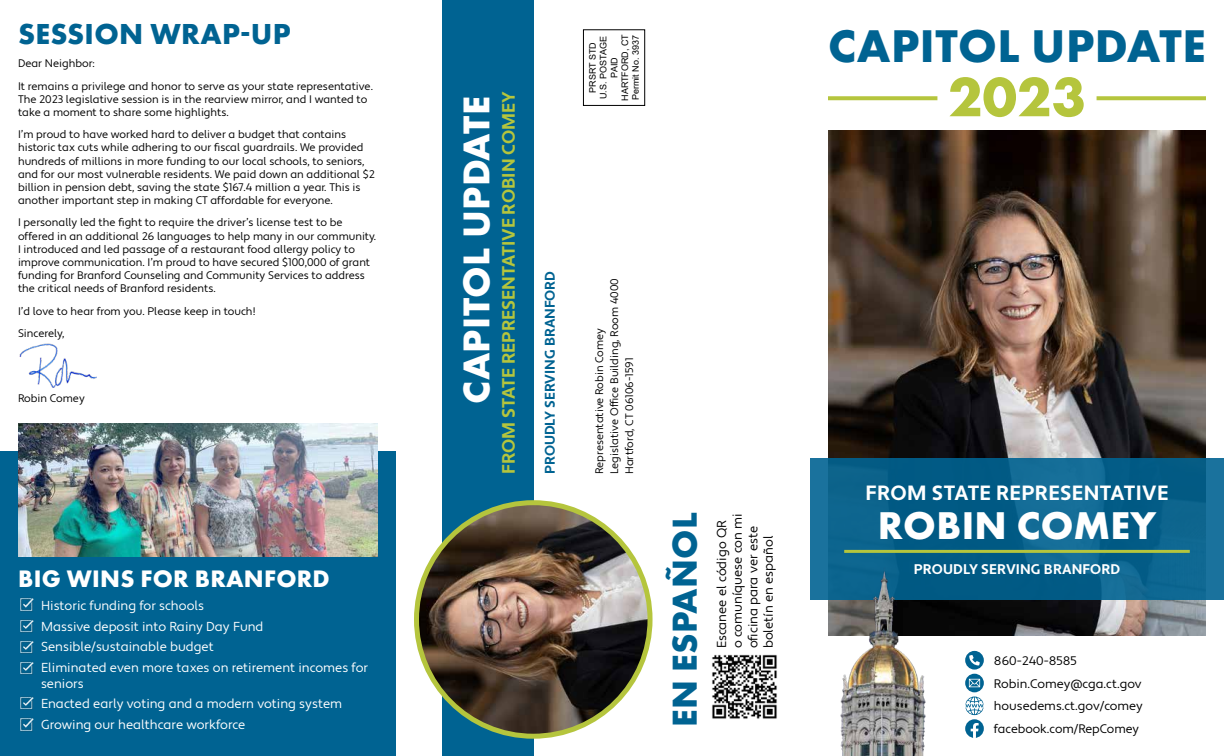
<style>
.page{position:relative;width:1224px;height:756px;background:#fff}
.page>*{position:absolute;margin:0;border:0;box-sizing:border-box;transform-origin:0 0}
.t1{font:700 57.5px "Futura PT";color:#b5c53d}
.t2{font:700 47.6px "Futura PT";letter-spacing:.01em;color:#006392}
.t3{font:700 40.1px "Futura PT";letter-spacing:.01em;color:#fff}
.t4{font:700 38.7px "Futura PT";letter-spacing:.01em;color:#fff}
.t5{font:700 36px "Futura PT";letter-spacing:.01em;color:#006392}
.t6{font:700 30px "Futura PT";letter-spacing:.01em;color:#006392}
.t7{font:700 24.8px "Futura PT";letter-spacing:.01em;color:#fff}
.t8{font:700 20.6px "Apertura";letter-spacing:.02em;color:#fff}
.t9{font:700 18px "Apertura";color:#b5c53d}
.t10{font:700 14px "Apertura";color:#006392}
.t11{font:700 14px "Apertura";letter-spacing:.01em;color:#fff}
.t12{font:13px/20.6px "Apertura";color:#fff}
.t13{font:13px/15.6px "Apertura";color:#000}
.t14{font:12.4px/22.7px "Apertura";color:#000}
.t15{font:11px/13.2px "Apertura";color:#000}
.t16{font:9px/10.8px "Arial";color:#000;text-align:center}
</style>
<div class="page">
<img style="left:828px;top:130px;width:378px;height:506px">
<div style="left:583px;top:30px;width:62px;height:76px;border:1px solid #000"></div>
<svg style="left:965px;top:719px;width:19px;height:19px"></svg>
<svg style="left:971px;top:723px;width:8px;height:15px"></svg>
<svg style="left:965px;top:674px;width:19px;height:18px"></svg>
<svg style="left:969px;top:679px;width:11px;height:8px"></svg>
<svg style="left:965px;top:651px;width:19px;height:19px"></svg>
<svg style="left:969px;top:655px;width:11px;height:10px"></svg>
<svg style="left:965px;top:697px;width:19px;height:17px"></svg>
<div style="left:442px;top:0;width:91px;height:756px;background:#006392"></div>
<div style="left:0;top:451px;width:396px;height:305px;background:#006392"></div>
<img style="left:18px;top:423px;width:360px;height:134px">
<img style="left:416px;top:503px;width:234px;height:233px;border-radius:117px">
<div style="left:414px;top:500px;width:239px;height:239px;border:5px solid #b5c53d;border-radius:50%"></div>
<svg style="left:810px;top:458px;width:414px;height:142px;background:#09628c"></svg>
<hr style="left:844px;top:550px;width:346px;height:3px;background:#b5c53d">
<svg style="left:20px;top:598px;width:13px;height:13px"></svg>
<img style="left:20px;top:718px;width:14px;height:13px">
<img style="left:20px;top:619px;width:14px;height:14px">
<svg style="left:20px;top:641px;width:13px;height:13px"></svg>
<img style="left:20px;top:661px;width:13px;height:14px">
<svg style="left:20px;top:697px;width:13px;height:13px"></svg>
<img style="left:837px;top:568px;width:91px;height:188px">
<img style="left:712px;top:654px;width:65px;height:65px">
<img style="left:19px;top:343px;width:78px;height:44px">
<svg style="left:828px;top:96px;width:109px;height:4px"></svg>
<svg style="left:1097px;top:96px;width:109px;height:4px"></svg>
<h3 class="t6" style="left:18px;top:15px;width:274px">SESSION WRAP-UP</h3>
<p class="t15" style="left:18px;top:53px;width:357px;line-height:22.2px">Dear Neighbor:<br>It remains a privilege and honor to serve as your state representative.</p>
<p class="t15" style="left:18px;top:93px;width:351px">The 2023 legislative session is in the rearview mirror, and I wanted to take a moment to share some highlights.</p>
<p class="t15" style="left:18px;top:128px;width:358px">I’m proud to have worked hard to deliver a budget that contains historic tax cuts while adhering to our fiscal guardrails. We provided hundreds of millions in more funding to our local schools, to seniors, and for our most vulnerable residents. We paid down an additional $2 billion in pension debt, saving the state $167.4 million a year. This is another important step in making CT affordable for everyone.</p>
<p class="t15" style="left:18px;top:216px;width:360px">I personally led the fight to require the driver’s license test to be offered in an additional 26 languages to help many in our community.<br>I introduced and led passage of a restaurant food allergy policy to improve communication. I’m proud to have secured $100,000 of grant funding for Branford Counseling and Community Services to address the critical needs of Branford residents.</p>
<p class="t15" style="left:18px;top:300px;width:239px;line-height:22.2px">I’d love to hear from you. Please keep in touch!<br>Sincerely,</p>
<p class="t15" style="left:18px;top:392px;width:68px">Robin Comey</p>
<h3 class="t7" style="left:18px;top:563px;width:313px">BIG WINS FOR BRANFORD</h3>
<p class="t12" style="left:41px;top:596px;width:329px">Historic funding for schools<br>Massive deposit into Rainy Day Fund Sensible/sustainable budget<br>Eliminated even more taxes on retirement incomes for</p>
<p class="t12" style="left:41px;top:673px;width:303px">seniors<br>Enacted early voting and a modern voting system<br>Growing our healthcare workforce</p>
<h3 class="t4" style="left:452px;top:404px;width:309px;rotate:-90deg">CAPITOL UPDATE</h3>
<h3 class="t9" style="left:498px;top:474px;width:384px;rotate:-90deg">FROM STATE REPRESENTATIVE ROBIN COMEY</h3>
<p class="t10" style="left:542px;top:474px;width:205px;rotate:-90deg">PROUDLY SERVING BRANFORD</p>
<p class="t16" style="left:587px;top:101px;width:68px;rotate:-90deg">PRSRT STD<br>U.S. POSTAGE<br>PAID<br>HARTFORD, CT<br>Permit No. 3937</p>
<p class="t15" style="left:592px;top:474px;width:197px;line-height:15px;rotate:-90deg">Representative Robin Comey<br>Legislative Office Building, Room 4000<br>Hartford, CT 06106-1591</p>
<h3 class="t5" style="left:662px;top:727px;width:216px;rotate:-90deg">EN ESPAÑOL</h3>
<p class="t13" style="left:714px;top:648px;width:136px;rotate:-90deg">Escanee el código QR o comuníquese con mi oficina para ver este boletín en español</p>
<h2 class="t2" style="left:828px;top:15px;width:379px">CAPITOL UPDATE</h2>
<h1 class="t1" style="left:948px;top:60px;width:139px">2023</h1>
<h3 class="t8" style="left:866px;top:481px;width:304px">FROM STATE REPRESENTATIVE</h3>
<h3 class="t3" style="left:878px;top:500px;width:280px">ROBIN COMEY</h3>
<p class="t11" style="left:914px;top:561px;width:208px">PROUDLY SERVING BRANFORD</p>
<p class="t14" style="left:994px;top:650px;width:150px">860-240-8585<br>Robin.Comey@cga.ct.gov housedems.ct.gov/comey facebook.com/RepComey</p>
</div>
